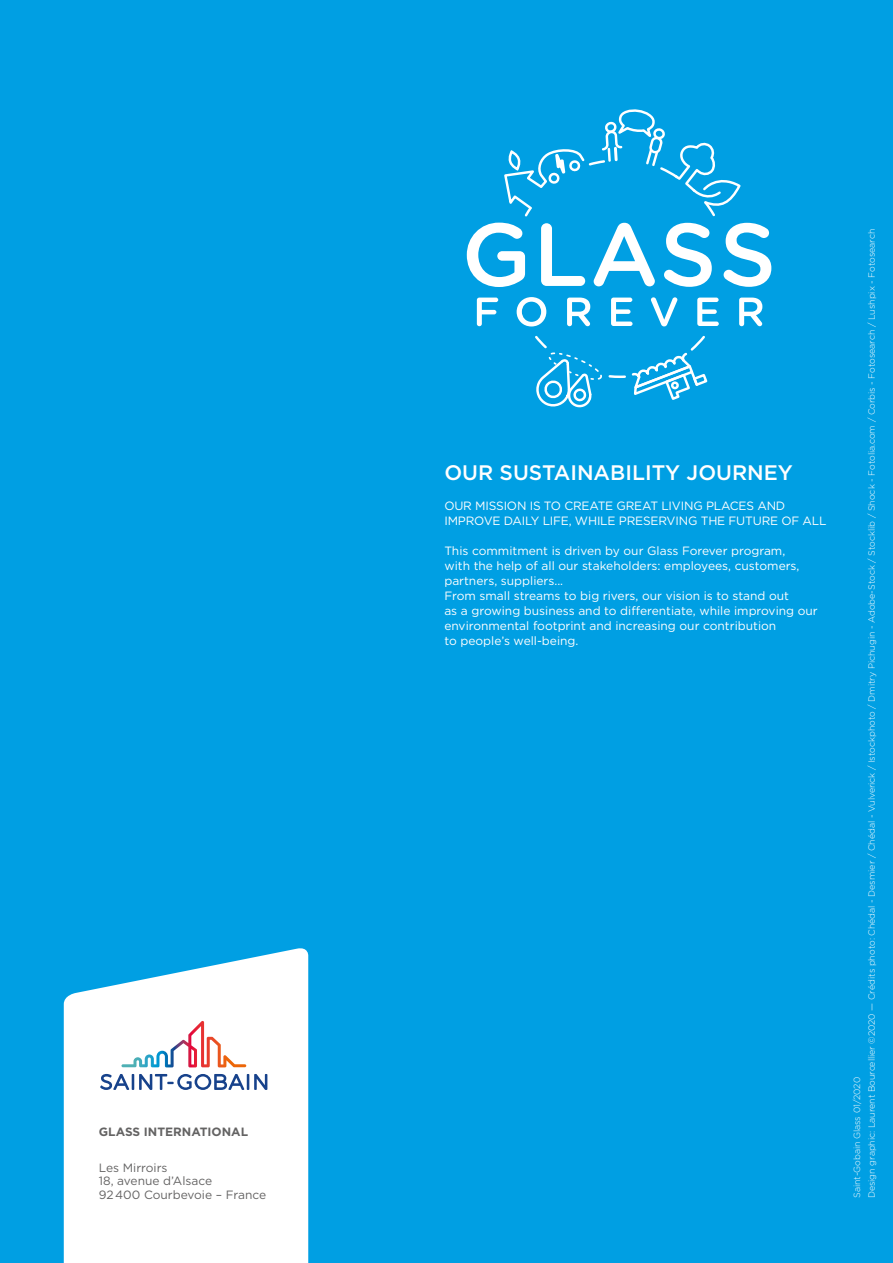
<style>
.page{position:relative;width:893px;height:1263px;background:#009fe3}
.page>*{position:absolute;margin:0;border:0;box-sizing:border-box;transform-origin:0 0}
.t1{font:500 21px "Gotham HTF";color:#fff}
.t2{font:12px/15px "Gotham HTF";color:#fff}
.t3{font:12px/13.5px "Gotham HTF";color:#646363}
.t4{font:700 12px "Gotham HTF";color:#646363}
.Quelle{font:300 9px "Gotham HTF";letter-spacing:-.005em;color:#fff}
</style>
<div class="page">
<svg style="left:64px;top:948px;width:244px;height:315px;background:#e9f6fc"></svg>
<svg style="left:100px;top:1074px;width:167px;height:16px;background:#a6b6d2"></svg>
<svg style="left:121px;top:1021px;width:125px;height:46px;background:#eddfe1"></svg>
<svg style="left:467px;top:110px;width:304px;height:298px"></svg>
<p class="t4" style="left:99px;top:1125px;width:151px">GLASS INTERNATIONAL</p>
<p class="t3" style="left:99px;top:1160px;width:169px">Les Mirroirs<br>18, avenue d’Alsace<br>92400 Courbevoie – France</p>
<p class="t1" style="left:444px;top:461px;width:350px">OUR SUSTAINABILITY JOURNEY</p>
<p class="t2" style="left:444px;top:498px;width:384px">OUR MISSION IS TO CREATE GREAT LIVING PLACES AND<br>IMPROVE DAILY LIFE, WHILE PRESERVING THE FUTURE OF ALL</p>
<p class="t2" style="left:444px;top:543px;width:357px">This commitment is driven by our Glass Forever program, with the help of all our stakeholders: employees, customers, partners, suppliers...</p>
<p class="t2" style="left:444px;top:588px;width:375px">From small streams to big rivers, our vision is to stand out<br>as a growing business and to differentiate, while improving our environmental footprint and increasing our contribution<br>to people’s well-being.</p>
<p class="Quelle" style="left:867px;top:1198px;width:971px;rotate:-90deg">Design graphic: Laurent Bourcellier ©2020 — Crédits photo: Chédal - Desmier / Chédal - Vulverick / Istockphoto / Dmitry Pichugin - Adobe-Stock / Stocklib / Shock - Fotolia.com / Corbis - Fotosearch / Lushpix - Fotosearch</p>
<p class="Quelle" style="left:852px;top:1198px;width:122px;rotate:-90deg">Saint-Gobain Glass 01/2020</p>
</div>
